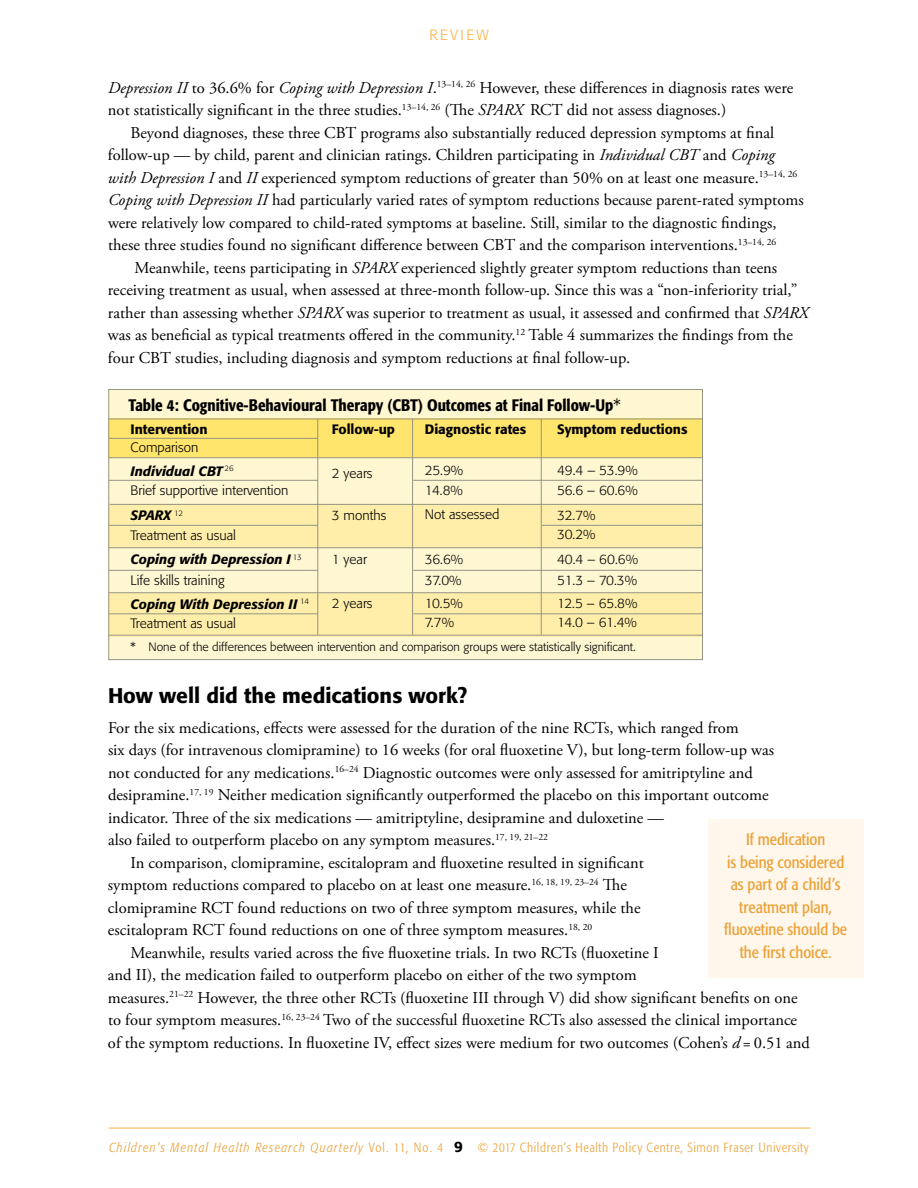
<style>
.page{position:relative;width:918px;height:1188px;background:#fff}
.page>*{position:absolute;margin:0;border:0;box-sizing:border-box;transform-origin:0 0}
.t1{font:500 21px "Formata";color:#000}
.t2{font:16.5px/22.5px "Adobe Garamond Pro";color:#000}
.t3{font:condensed 16.5px/22.5px "Formata";color:#eda136;text-align:center}
.t4{font:500 condensed 16.5px "Formata";color:#000}
.t5{font:300 14.7px "Formata";letter-spacing:.155em;color:#fbb040}
.t6{font:300 13.5px/19.5px "Formata";color:#000}
.t7{font:italic 500 13.5px/24px "Formata";color:#000}
.t8{font:500 13.5px "Formata";color:#000}
.t9{font:300 condensed 13.2px "Formata";letter-spacing:.05em;color:#eda136}
.t10{font:300 12px "Formata";color:#000}
.s1{font-style:italic}
.s2{font-weight:300;font-stretch:normal}
.s3{font-weight:300;font-style:normal}
.s4{font-weight:500;font-style:italic}
.s5{font-weight:500;font-stretch:normal;font-size:15px;color:#000}
</style>
<div class="page">
<hr style="left:109px;top:1128px;width:702px;height:1px;background:#fbb040">
<div style="left:109px;top:389px;width:593px;height:270px;background:#fff6d2"></div>
<div style="left:108px;top:504px;width:594px;height:44px;background:#fea"></div>
<div style="left:108px;top:593px;width:594px;height:44px;background:#fea"></div>
<div style="left:109px;top:418px;width:594px;height:40px;background:#ffe56b"></div>
<hr style="left:108px;top:419px;width:594px;height:1px;background:#959484">
<hr style="left:109px;top:457px;width:594px;height:1px;background:#959484">
<hr style="left:317px;top:419px;width:1px;height:216px;background:#959484">
<hr style="left:412px;top:419px;width:1px;height:216px;background:#959484">
<hr style="left:109px;top:547px;width:594px;height:1px;background:#959484">
<hr style="left:109px;top:438px;width:209px;height:1px;background:#959484">
<hr style="left:110px;top:504px;width:593px;height:1px;background:#959484">
<hr style="left:109px;top:592px;width:593px;height:1px;background:#959484">
<hr style="left:109px;top:635px;width:593px;height:1px;background:#959484">
<hr style="left:109px;top:480px;width:209px;height:1px;background:#959484">
<hr style="left:109px;top:525px;width:209px;height:1px;background:#959484">
<hr style="left:109px;top:570px;width:209px;height:1px;background:#959484">
<hr style="left:109px;top:613px;width:209px;height:1px;background:#959484">
<hr style="left:541px;top:419px;width:1px;height:216px;background:#959484">
<hr style="left:413px;top:480px;width:289px;height:1px;background:#959484">
<hr style="left:542px;top:525px;width:160px;height:1px;background:#959484">
<hr style="left:413px;top:570px;width:289px;height:1px;background:#959484">
<hr style="left:413px;top:613px;width:289px;height:1px;background:#959484">
<div style="left:108px;top:389px;width:595px;height:271px;border:1px solid #959484"></div>
<div style="left:709px;top:819px;width:155px;height:159px;background:#fff7ec"></div>
<p class="t5" style="left:429px;top:26px;width:61px">REVIEW</p>
<p class="t2" style="left:108px;top:77px;width:687px"><span class="s1">Depression II</span> to 36.6% for <span class="s1">Coping with Depression I</span>.<sup>13–14,</sup> <sup>26</sup> However, these differences in diagnosis rates were not statistically significant in the three studies.<sup>13–14,</sup> <sup>26</sup> (The <span class="s1">SPARX</span> RCT did not assess diagnoses.)</p>
<p class="t2" style="left:131px;top:122px;width:645px">Beyond diagnoses, these three CBT programs also substantially reduced depression symptoms at final</p>
<p class="t2" style="left:108px;top:145px;width:668px">follow-up — by child, parent and clinician ratings. Children participating in <span class="s1">Individual CBT</span> and <span class="s1">Coping</span></p>
<p class="t2" style="left:108px;top:167px;width:691px"><span class="s1">with Depression I</span> and <span class="s1">II</span> experienced symptom reductions of greater than 50% on at least one measure.<sup>13–14,</sup> <sup>26</sup></p>
<p class="t2" style="left:108px;top:190px;width:697px"><span class="s1">Coping with Depression II</span> had particularly varied rates of symptom reductions because parent-rated symptoms</p>
<p class="t2" style="left:108px;top:212px;width:670px">were relatively low compared to child-rated symptoms at baseline. Still, similar to the diagnostic findings,</p>
<p class="t2" style="left:108px;top:235px;width:670px">these three studies found no significant difference between CBT and the comparison interventions.<sup>13–14,</sup> <sup>26</sup></p>
<p class="t2" style="left:135px;top:257px;width:644px">Meanwhile, teens participating in <span class="s1">SPARX</span> experienced slightly greater symptom reductions than teens</p>
<p class="t2" style="left:108px;top:280px;width:691px">receiving treatment as usual, when assessed at three-month follow-up. Since this was a “non-inferiority trial,”</p>
<p class="t2" style="left:108px;top:302px;width:702px">rather than assessing whether <span class="s1">SPARX</span> was superior to treatment as usual, it assessed and confirmed that <span class="s1">SPARX</span></p>
<p class="t2" style="left:108px;top:325px;width:686px">was as beneficial as typical treatments offered in the community.<sup>12</sup> Table 4 summarizes the findings from the</p>
<p class="t2" style="left:108px;top:347px;width:524px">four CBT studies, including diagnosis and symptom reductions at final follow-up.</p>
<p class="t4" style="left:129px;top:395px;width:493px">Table 4: Cognitive-Behavioural Therapy (CBT) Outcomes at Final Follow-Up<span class="s2">*</span></p>
<p class="t8" style="left:557px;top:421px;width:132px">Symptom reductions</p>
<p class="t6" style="left:557px;top:461px;width:82px">49.4 – 53.9%<br>56.6 – 60.6%</p>
<p class="t6" style="left:557px;top:505px;width:40px">32.7%<br>30.2%</p>
<p class="t6" style="left:557px;top:549px;width:82px;line-height:21px">40.4 – 60.6%<br>51.3 – 70.3%</p>
<p class="t6" style="left:557px;top:594px;width:82px">12.5 – 65.8%<br>14.0 – 61.4%</p>
<p class="t8" style="left:131px;top:421px;width:79px">Intervention</p>
<p class="t7" style="left:131px;top:435px;width:105px"><span class="s3">Comparison<br></span>Individual CBT <sup>26</sup></p>
<p class="t6" style="left:131px;top:478px;width:159px;line-height:24.8px">Brief supportive intervention<br><span class="s4">SPARX</span> <sup>12</sup></p>
<p class="t7" style="left:131px;top:522px;width:173px;line-height:24.8px"><span class="s3">Treatment as usual<br></span>Coping with Depression I <sup>13</sup></p>
<p class="t7" style="left:131px;top:569px;width:180px;line-height:23.2px"><span class="s3">Life skills training<br></span>Coping With Depression II <sup>14</sup></p>
<p class="t6" style="left:131px;top:614px;width:107px">Treatment as usual</p>
<p class="t8" style="left:332px;top:421px;width:65px">Follow-up</p>
<p class="t6" style="left:332px;top:464px;width:42px">2 years</p>
<p class="t6" style="left:332px;top:505px;width:56px">3 months</p>
<p class="t6" style="left:332px;top:549px;width:37px">1 year</p>
<p class="t6" style="left:332px;top:594px;width:42px">2 years</p>
<p class="t10" style="left:130px;top:640px;width:507px">* N one of the differences between intervention and comparison groups were statistically significant.</p>
<p class="t1" style="left:108px;top:682px;width:361px">How well did the medications work?</p>
<p class="t2" style="left:108px;top:717px;width:632px">For the six medications, effects were assessed for the duration of the nine RCTs, which ranged from</p>
<p class="t2" style="left:108px;top:739px;width:668px">six days (for intravenous clomipramine) to 16 weeks (for oral fluoxetine V), but long-term follow-up was</p>
<p class="t2" style="left:108px;top:762px;width:647px">not conducted for any medications.<sup>16–24</sup> Diagnostic outcomes were only assessed for amitriptyline and</p>
<p class="t2" style="left:108px;top:784px;width:662px">desipramine.<sup>17,</sup> <sup>19</sup> Neither medication significantly outperformed the placebo on this important outcome</p>
<p class="t2" style="left:108px;top:807px;width:558px">indicator. Three of the six medications — amitriptyline, desipramine and duloxetine —</p>
<p class="t2" style="left:108px;top:829px;width:442px">also failed to outperform placebo on any symptom measures.<sup>17,</sup> <sup>19,</sup> <sup>21–22</sup></p>
<p class="t2" style="left:130px;top:852px;width:515px">In comparison, clomipramine, escitalopram and fluoxetine resulted in significant</p>
<p class="t2" style="left:108px;top:874px;width:520px">symptom reductions compared to placebo on at least one measure.<sup>16,</sup> <sup>18,</sup> <sup>19,</sup> <sup>23–24</sup> The</p>
<p class="t2" style="left:108px;top:897px;width:534px">clomipramine RCT found reductions on two of three symptom measures, while the</p>
<p class="t2" style="left:108px;top:919px;width:486px">escitalopram RCT found reductions on one of three symptom measures.<sup>18,</sup> <sup>20</sup></p>
<p class="t2" style="left:130px;top:942px;width:530px">Meanwhile, results varied across the five fluoxetine trials. In two RCTs (fluoxetine I</p>
<p class="t2" style="left:108px;top:964px;width:530px">and II), the medication failed to outperform placebo on either of the two symptom</p>
<p class="t2" style="left:108px;top:987px;width:691px">measures.<sup>21–22</sup> However, the three other RCTs (fluoxetine III through V) did show significant benefits on one</p>
<p class="t2" style="left:108px;top:1009px;width:691px">to four symptom measures.<sup>16,</sup> <sup>23–24</sup> Two of the successful fluoxetine RCTs also assessed the clinical importance</p>
<p class="t2" style="left:108px;top:1032px;width:703px">of the symptom reductions. In fluoxetine IV, effect sizes were medium for two outcomes (Cohen’s <span class="s1">d</span> = 0.51 and</p>
<p class="t8" style="left:425px;top:421px;width:103px">Diagnostic rates</p>
<p class="t6" style="left:425px;top:461px;width:40px">25.9%<br>14.8%</p>
<p class="t6" style="left:425px;top:505px;width:76px">Not assessed</p>
<p class="t6" style="left:425px;top:549px;width:40px;line-height:21px">36.6%<br>37.0%</p>
<p class="t6" style="left:425px;top:594px;width:40px">10.5%<br>7.7%</p>
<p class="t3" style="left:724px;top:828px;width:124px">If medication<br>is being considered as part of a child’s treatment plan, fluoxetine should be the first choice.</p>
<p class="t9" style="left:109px;top:1140px;width:701px"><span class="s1">Children’s Mental Health Research Quarterly</span> Vol. 11, N o. 4 <span class="s5">9</span> © 2017 Children’s Health Policy Centre, Simon Fraser University</p>
</div>
